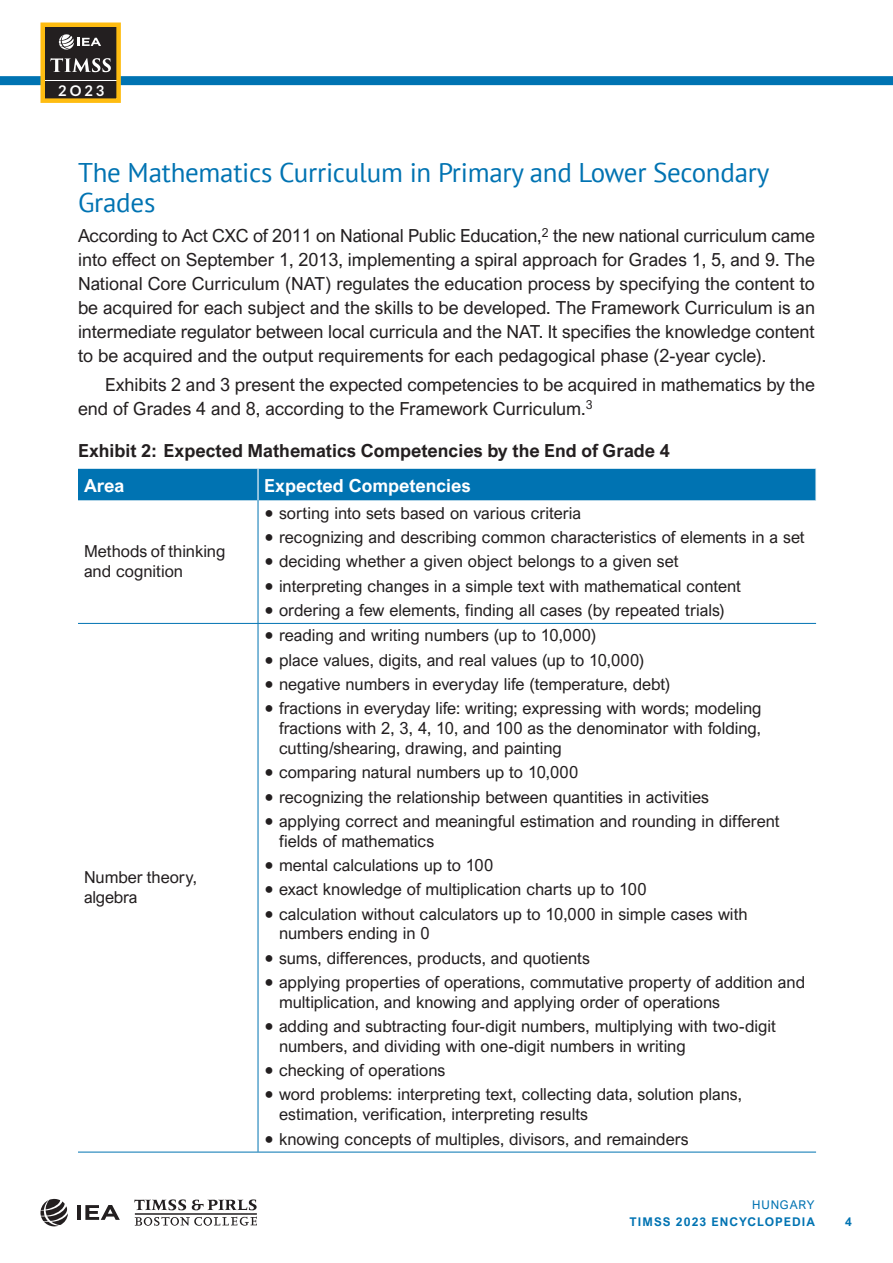
<style>
.page{position:relative;width:893px;height:1263px;background:#fff}
.page>*{position:absolute;margin:0;border:0;box-sizing:border-box;transform-origin:0 0}
.Heading_1{font:27px/30px "PT Sans";letter-spacing:-.01em;color:#0073b2}
.Body_First{font:18px/24px "Arial Nova";color:#231f20;text-align:justify}
.Body{font:18px/24px "Arial Nova";color:#231f20}
.Exhibit_Title_1{font:700 18px "Arial Nova";color:#231f20}
.Exhibit_Head_L_white{font:700 18px "Arial Nova";color:#fff}
.Exhibit_Text_Left{font:16.5px/19.8px "Arial Nova";color:#231f20}
.t1{font:700 14.7px "Lato";color:#fff}
.t2{font:700 12px "Arial Nova";letter-spacing:.09em;color:#0073b2}
.t3{font:12px "Arial Nova";letter-spacing:.07em;color:#0073b2}
.s1{font-family:"Minion Pro";font-size:25.5px}
</style>
<div class="page">
<svg style="left:134px;top:1199px;width:52px;height:11px"></svg>
<svg style="left:192px;top:1199px;width:65px;height:11px"></svg>
<svg style="left:135px;top:1217px;width:122px;height:9px"></svg>
<hr style="left:135px;top:1214px;width:122px;height:1px;background:#231f20">
<svg style="left:40px;top:1199px;width:28px;height:27px"></svg>
<hr style="left:77px;top:1205px;width:4px;height:15px;background:#231f20">
<svg style="left:85px;top:1205px;width:35px;height:15px"></svg>
<div style="left:0;top:76px;width:893px;height:9px;background:#0073b2"></div>
<div style="left:43px;top:70px;width:76px;height:17px;background:linear-gradient(to right,#fff,#fff)"></div>
<div style="left:43px;top:82px;width:76px;height:17px;background:#231f20"></div>
<div style="left:43px;top:25px;width:76px;height:55px;background:#231f20"></div>
<svg style="left:50px;top:58px;width:61px;height:14px"></svg>
<svg style="left:59px;top:34px;width:42px;height:16px"></svg>
<div style="left:40px;top:23px;width:81px;height:80px;border:4px solid #febc11"></div>
<div style="left:78px;top:469px;width:737px;height:31px;background:#0073b2"></div>
<hr style="left:257px;top:469px;width:2px;height:31px;background:#fff">
<hr style="left:78px;top:623px;width:180px;height:1px;background:#0073b2">
<hr style="left:78px;top:1152px;width:180px;height:1px;background:#0073b2">
<hr style="left:258px;top:623px;width:558px;height:1px;background:#0073b2">
<hr style="left:258px;top:1152px;width:558px;height:1px;background:#0073b2">
<hr style="left:258px;top:500px;width:1px;height:123px;background:#0073b2">
<hr style="left:258px;top:624px;width:1px;height:528px;background:#0073b2">
<p class="t1" style="left:58px;top:82px;width:48px">2O23</p>
<p class="Heading_1" style="left:78px;top:157px;width:693px">The Mathematics Curriculum in Primary and Lower Secondary<br>Grades</p>
<p class="Body_First" style="left:78px;top:224px;width:738px">According to Act CXC of 2011 on National Public Education,<sup>2</sup> the new national curriculum came into effect on September 1, 2013, implementing a spiral approach for Grades 1, 5, and 9. The National Core Curriculum (NAT) regulates the education process by specifying the content to be acquired for each subject and the skills to be developed. The Framework Curriculum is an intermediate regulator between local curricula and the NAT. It specifies the knowledge content to be acquired and the output requirements for each pedagogical phase (2-year cycle).</p>
<p class="Body" style="left:78px;top:372px;width:738px;text-indent:27px">Exhibits 2 and 3 present the expected competencies to be acquired in mathematics by the end of Grades 4 and 8, according to the Framework Curriculum.<sup>3</sup></p>
<p class="Exhibit_Title_1" style="left:78px;top:440px;width:593px">Exhibit 2: Expected Mathematics Competencies by the End of Grade 4</p>
<p class="Exhibit_Head_L_white" style="left:84px;top:475px;width:42px">Area</p>
<p class="Exhibit_Head_L_white" style="left:264px;top:475px;width:208px">Expected Competencies</p>
<p class="Exhibit_Text_Left" style="left:84px;top:542px;width:143px">Methods of thinking and cognition</p>
<p class="Exhibit_Text_Left" style="left:84px;top:867px;width:114px">Number theory, algebra</p>
<p class="Exhibit_Text_Left" style="left:264px;top:503px;width:319px"><span class="s1">•</span> sorting into sets based on various criteria</p>
<p class="Exhibit_Text_Left" style="left:264px;top:527px;width:542px"><span class="s1">•</span> recognizing and describing common characteristics of elements in a set</p>
<p class="Exhibit_Text_Left" style="left:264px;top:551px;width:416px"><span class="s1">•</span> deciding whether a given object belongs to a given set</p>
<p class="Exhibit_Text_Left" style="left:264px;top:576px;width:478px"><span class="s1">•</span> interpreting changes in a simple text with mathematical content</p>
<p class="Exhibit_Text_Left" style="left:264px;top:600px;width:462px"><span class="s1">•</span> ordering a few elements, finding all cases (by repeated trials)</p>
<p class="Exhibit_Text_Left" style="left:264px;top:626px;width:334px"><span class="s1">•</span> reading and writing numbers (up to 10,000)</p>
<p class="Exhibit_Text_Left" style="left:264px;top:650px;width:382px"><span class="s1">•</span> place values, digits, and real values (up to 10,000)</p>
<p class="Exhibit_Text_Left" style="left:264px;top:674px;width:408px"><span class="s1">•</span> negative numbers in everyday life (temperature, debt)</p>
<p class="Exhibit_Text_Left" style="left:279px;top:698px;width:484px;text-align:justify;text-indent:-15px"><span class="s1">•</span> fractions in everyday life: writing; expressing with words; modeling fractions with 2, 3, 4, 10, and 100 as the denominator with folding, cutting/shearing, drawing, and painting</p>
<p class="Exhibit_Text_Left" style="left:264px;top:762px;width:316px"><span class="s1">•</span> comparing natural numbers up to 10,000</p>
<p class="Exhibit_Text_Left" style="left:264px;top:787px;width:447px"><span class="s1">•</span> recognizing the relationship between quantities in activities</p>
<p class="Exhibit_Text_Left" style="left:279px;top:811px;width:502px;text-indent:-15px"><span class="s1">•</span> applying correct and meaningful estimation and rounding in different fields of mathematics</p>
<p class="Exhibit_Text_Left" style="left:264px;top:855px;width:231px"><span class="s1">•</span> mental calculations up to 100</p>
<p class="Exhibit_Text_Left" style="left:264px;top:879px;width:384px"><span class="s1">•</span> exact knowledge of multiplication charts up to 100</p>
<p class="Exhibit_Text_Left" style="left:279px;top:904px;width:470px;text-indent:-15px"><span class="s1">•</span> calculation without calculators up to 10,000 in simple cases with numbers ending in 0</p>
<p class="Exhibit_Text_Left" style="left:264px;top:948px;width:327px"><span class="s1">•</span> sums, differences, products, and quotients</p>
<p class="Exhibit_Text_Left" style="left:279px;top:972px;width:528px;text-indent:-15px"><span class="s1">•</span> applying properties of operations, commutative property of addition and multiplication, and knowing and applying order of operations</p>
<p class="Exhibit_Text_Left" style="left:279px;top:1016px;width:498px;text-indent:-15px"><span class="s1">•</span> adding and subtracting four-digit numbers, multiplying with two-digit numbers, and dividing with one-digit numbers in writing</p>
<p class="Exhibit_Text_Left" style="left:264px;top:1060px;width:183px"><span class="s1">•</span> checking of operations</p>
<p class="Exhibit_Text_Left" style="left:279px;top:1085px;width:464px;text-indent:-15px"><span class="s1">•</span> word problems: interpreting text, collecting data, solution plans, estimation, verification, interpreting results</p>
<p class="Exhibit_Text_Left" style="left:264px;top:1129px;width:426px"><span class="s1">•</span> knowing concepts of multiples, divisors, and remainders</p>
<p class="t3" style="left:752px;top:1198px;width:64px">HUNGARY</p>
<p class="t2" style="left:630px;top:1214px;width:187px">TIMSS 2023 ENCYCLOPEDIA</p>
<p class="t2" style="left:845px;top:1214px;width:8px">4</p>
</div>
